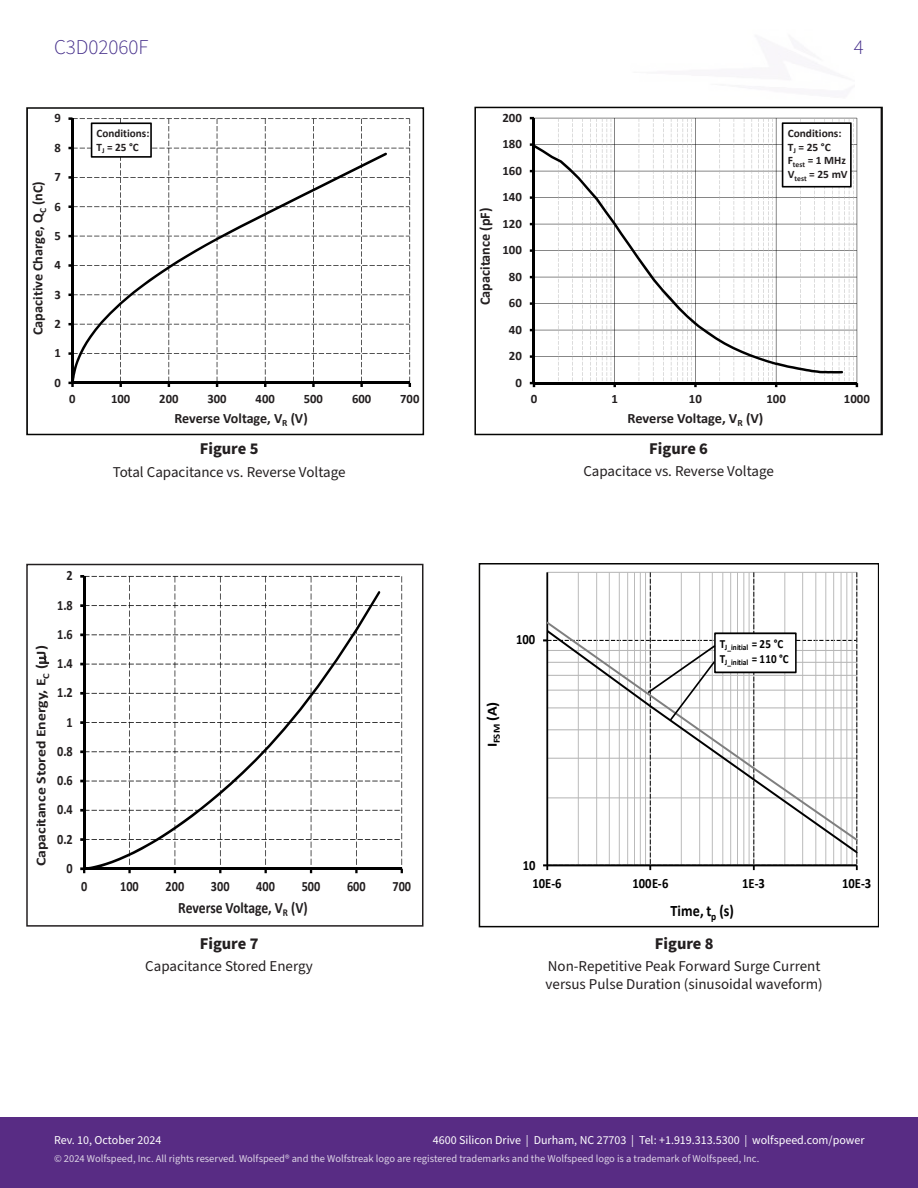
<style>
.page{position:relative;width:918px;height:1188px;background:#fff}
.page>*{position:absolute;margin:0;border:0;box-sizing:border-box;transform-origin:0 0}
.t1{font:300 21px "Source Sans Pro";color:#412a88}
.Section{font:700 16.5px "Source Sans Pro";color:#231f20}
.t2{font:700 16.05px "Calibri";color:#000;scale:.89 1}
.t3{font:700 15.75px "Calibri";letter-spacing:-.005em;color:#231f20;scale:.86 1}
.t4{font:15px "Source Sans Pro";color:#231f20}
.t5{font:700 14.4px "Calibri";color:#231f20}
.t6{font:700 14.25px "Calibri";color:#231f20;scale:.86 1}
.t7{font:700 14.25px "Calibri";color:#231f20}
.t8{font:700 14.25px "Calibri";letter-spacing:-.005em;color:#000;scale:.89 1}
.t9{font:700 14.25px "Calibri";letter-spacing:-.005em;color:#000;scale:1.13 1}
.t10{font:700 14.1px "Calibri";color:#231f20}
.t11{font:700 13.65px "Calibri";color:#231f20;scale:1.16 1}
.t12{font:700 12.9px "Calibri";color:#231f20}
.t13{font:700 12.75px "Calibri";color:#231f20}
.t14{font:12px "Source Sans Pro";color:#fff}
.t15{font:700 11.4px/14px "Calibri";color:#231f20}
.t16{font:10.5px "Source Sans Pro";color:#fff}
.t17{font:700 8.25px/15.5px "Calibri";letter-spacing:-.015em;color:#000;scale:.89 1}
</style>
<div class="page">
<div style="left:0;top:1118px;width:918px;height:70px;background:#582c84"></div>
<svg style="left:68px;top:117px;width:343px;height:270px"></svg>
<div style="left:26px;top:107px;width:398px;height:328px;border:2px solid #050503"></div>
<svg style="left:529px;top:116px;width:330px;height:272px"></svg>
<div style="left:474px;top:107px;width:409px;height:328px;border:2px solid #050503"></div>
<svg style="left:26px;top:564px;width:398px;height:363px"></svg>
<svg style="left:543px;top:572px;width:315px;height:298px"></svg>
<div style="left:479px;top:564px;width:400px;height:363px;border:2px solid #050503"></div>
<svg style="left:40px;top:656px;width:9px;height:8px"></svg>
<p class="t1" style="left:54px;top:33px;width:96px">C3D02060F</p>
<p class="t10" style="left:29px;top:335px;width:156px;rotate:-90deg">Capacitive Charge, Q<sub>C</sub> (nC)</p>
<p class="t12" style="left:54px;top:110px;width:8px">9</p>
<p class="t12" style="left:54px;top:139px;width:8px">8</p>
<p class="t12" style="left:54px;top:169px;width:8px">7</p>
<p class="t12" style="left:54px;top:198px;width:8px">6</p>
<p class="t12" style="left:54px;top:227px;width:8px">5</p>
<p class="t12" style="left:54px;top:257px;width:8px">4</p>
<p class="t12" style="left:54px;top:286px;width:8px">3</p>
<p class="t12" style="left:54px;top:315px;width:8px">2</p>
<p class="t12" style="left:54px;top:345px;width:8px">1</p>
<p class="t12" style="left:54px;top:374px;width:8px">0</p>
<p class="t15" style="left:97px;top:126px;width:54px">Conditions:<br>T<sub>J</sub> = 25 °C</p>
<p class="t12" style="left:69px;top:391px;width:8px">0</p>
<p class="t12" style="left:111px;top:391px;width:21px">100</p>
<p class="t12" style="left:159px;top:391px;width:21px">200</p>
<p class="t12" style="left:207px;top:391px;width:21px">300</p>
<p class="t12" style="left:256px;top:391px;width:21px">400</p>
<p class="t12" style="left:304px;top:391px;width:21px">500</p>
<p class="t12" style="left:352px;top:391px;width:21px">600</p>
<p class="t12" style="left:400px;top:391px;width:21px">700</p>
<p class="t7" style="left:175px;top:409px;width:135px">Reverse Voltage, V<sub>R</sub> (V)</p>
<p class="Section" style="left:200px;top:437px;width:60px">Figure 5</p>
<p class="t4" style="left:113px;top:462px;width:234px">Total Capacitance vs. Reverse Voltage</p>
<p class="t6" style="left:67px;top:567px;width:9px">2</p>
<p class="t6" style="left:57px;top:596px;width:20px">1.8</p>
<p class="t6" style="left:57px;top:625px;width:20px">1.6</p>
<p class="t11" style="left:32px;top:866px;width:192px;rotate:-90deg">Capacitance Stored Energy, E<sub>C</sub> ( J)</p>
<p class="t6" style="left:57px;top:654px;width:20px">1.4</p>
<p class="t6" style="left:57px;top:684px;width:20px">1.2</p>
<p class="t6" style="left:67px;top:713px;width:9px">1</p>
<p class="t6" style="left:57px;top:742px;width:20px">0.8</p>
<p class="t6" style="left:57px;top:771px;width:20px">0.6</p>
<p class="t6" style="left:57px;top:801px;width:20px">0.4</p>
<p class="t6" style="left:57px;top:830px;width:20px">0.2</p>
<p class="t6" style="left:67px;top:859px;width:9px">0</p>
<p class="t6" style="left:81px;top:878px;width:9px">0</p>
<p class="t6" style="left:120px;top:878px;width:23px">100</p>
<p class="t6" style="left:166px;top:878px;width:23px">200</p>
<p class="t6" style="left:211px;top:878px;width:23px">300</p>
<p class="t6" style="left:256px;top:878px;width:23px">400</p>
<p class="t6" style="left:302px;top:878px;width:23px">500</p>
<p class="t6" style="left:347px;top:878px;width:23px">600</p>
<p class="t6" style="left:392px;top:878px;width:23px">700</p>
<p class="t3" style="left:178px;top:897px;width:152px">Reverse Voltage, V<sub>R</sub> (V)</p>
<p class="Section" style="left:200px;top:932px;width:60px">Figure 7</p>
<p class="t4" style="left:145px;top:956px;width:169px">Capacitance Stored Energy</p>
<h1 class="t1" style="left:854px;top:33px;width:12px">4</h1>
<p class="t5" style="left:476px;top:305px;width:99px;rotate:-90deg">Capacitance (pF)</p>
<p class="t13" style="left:502px;top:110px;width:21px">200</p>
<p class="t13" style="left:502px;top:136px;width:21px">180</p>
<p class="t13" style="left:502px;top:163px;width:21px">160</p>
<p class="t13" style="left:502px;top:189px;width:21px">140</p>
<p class="t13" style="left:502px;top:216px;width:21px">120</p>
<p class="t13" style="left:502px;top:242px;width:21px">100</p>
<p class="t13" style="left:509px;top:268px;width:15px">80</p>
<p class="t13" style="left:509px;top:295px;width:15px">60</p>
<p class="t13" style="left:509px;top:322px;width:15px">40</p>
<p class="t13" style="left:509px;top:348px;width:15px">20</p>
<p class="t13" style="left:515px;top:374px;width:8px">0</p>
<p class="t15" style="left:788px;top:126px;width:61px">Conditions:<br>T<sub>J</sub> = 25 °C<br>F<sub>test</sub> = 1 MHz<br>V<sub>test</sub> = 25 mV</p>
<p class="t13" style="left:531px;top:391px;width:8px">0</p>
<p class="t13" style="left:611px;top:391px;width:8px">1</p>
<p class="t13" style="left:689px;top:391px;width:15px">10</p>
<p class="t13" style="left:766px;top:391px;width:21px">100</p>
<p class="t13" style="left:844px;top:391px;width:28px">1000</p>
<p class="t7" style="left:628px;top:409px;width:137px">Reverse Voltage, V<sub>R</sub> (V)</p>
<p class="Section" style="left:649px;top:437px;width:60px">Figure 6</p>
<p class="t4" style="left:583px;top:461px;width:192px">Capacitace vs. Reverse Voltage</p>
<p class="t8" style="left:516px;top:630px;width:23px">100</p>
<p class="t17" style="left:720px;top:639px;width:79px"><sup>T</sup>J_initial <sup>=</sup> <sup>25</sup> <sup>°C<br>T</sup>J_initial <sup>=</sup> <sup>110</sup> <sup>°C</sup></p>
<p class="t9" style="left:482px;top:747px;width:42px;rotate:-90deg">I<sub>FSM</sub> (A)</p>
<p class="t8" style="left:523px;top:855px;width:16px">10</p>
<p class="t8" style="left:533px;top:873px;width:34px">10E-6</p>
<p class="t8" style="left:633px;top:873px;width:42px">100E-6</p>
<p class="t8" style="left:742px;top:873px;width:27px">1E-3</p>
<p class="t8" style="left:842px;top:873px;width:34px">10E-3</p>
<p class="t2" style="left:671px;top:899px;width:73px">Time, t<sub>p</sub> (s)</p>
<p class="Section" style="left:655px;top:932px;width:60px">Figure 8</p>
<p class="t4" style="left:548px;top:956px;width:274px">Non-Repetitive Peak Forward Surge Current</p>
<p class="t4" style="left:546px;top:974px;width:279px">versus Pulse Duration (sinusoidal waveform)</p>
<p class="t14" style="left:433px;top:1132px;width:433px">4600 Silicon Drive | Durham, NC 27703 | Tel: +1.919.313.5300 | wolfspeed.com/power</p>
<p class="t16" style="left:54px;top:1152px;width:707px">© 2024 Wolfspeed, Inc. All rights reserved. Wolfspeed® and the Wolfstreak logo are registered trademarks and the Wolfspeed logo is a trademark of Wolfspeed, Inc.</p>
<p class="t14" style="left:54px;top:1132px;width:109px">Rev. 10, October 2024</p>
</div>
